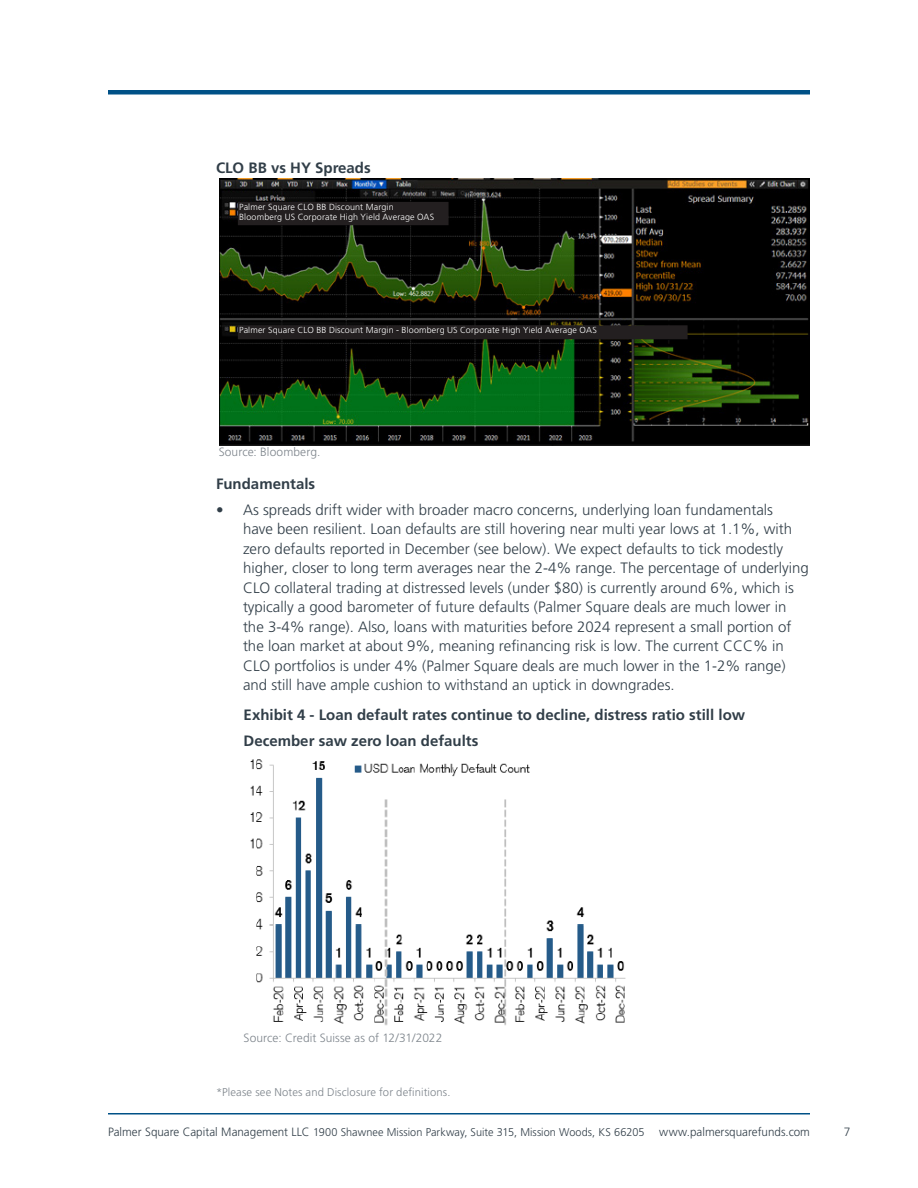
<style>
.page{position:relative;width:918px;height:1188px;background:#fff}
.page>*{position:absolute;margin:0;border:0;box-sizing:border-box;transform-origin:0 0}
.t1{font:300 15px/19.5px "Frutiger LT Std";color:#313e48}
.t2{font:700 15px "Frutiger LT Std";color:#313e48}
.t3{font:300 12px "Frutiger LT Std";color:#313e48}
.t4{font:300 12px "Frutiger LT Std";letter-spacing:.005em;color:#7e858c}
.t5{font:300 11.25px "Frutiger LT Std";letter-spacing:.01em;color:#7e858c}
.t6{font:300 9px "Frutiger LT Std";letter-spacing:.015em;color:#fff}
.s1{font-size:11.25px}
</style>
<div class="page">
<hr style="left:108px;top:1113px;width:702px;height:1px;background:#005187">
<hr style="left:108px;top:90px;width:702px;height:4px;background:#005187">
<img style="left:219px;top:178px;width:590px;height:268px">
<div style="left:238px;top:203px;width:210px;height:22px;background:#231f20"></div>
<div style="left:238px;top:202px;width:211px;height:23px;border:1px solid #231f20"></div>
<div style="left:238px;top:326px;width:449px;height:13px;background:#231f20"></div>
<div style="left:238px;top:325px;width:450px;height:14px;border:1px solid #231f20"></div>
<img style="left:250px;top:759px;width:376px;height:267px">
<p class="t2" style="left:216px;top:159px;width:156px">CLO BB vs HY Spreads</p>
<p class="t6" style="left:239px;top:202px;width:156px">Palmer Square CLO BB Discount Margin</p>
<p class="t6" style="left:239px;top:212px;width:197px">Bloomberg US Corporate High Yield Average OAS</p>
<p class="t6" style="left:239px;top:325px;width:359px">Palmer Square CLO BB Discount Margin - Bloomberg US Corporate High Yield Average OAS</p>
<p class="t4" style="left:219px;top:445px;width:103px">Source: Bloomberg.</p>
<p class="t2" style="left:216px;top:475px;width:101px">Fundamentals</p>
<p class="t1" style="left:243px;top:500px;width:567px;text-indent:-27px">• As spreads drift wider with broader macro concerns, underlying loan fundamentals<br>have been resilient. Loan defaults are still hovering near multi year lows at 1.1%, with zero defaults reported in December (see below). We expect defaults to tick modestly higher, closer to long term averages near the 2-4% range. The percentage of underlying CLO collateral trading at distressed levels (under $80) is currently around 6%, which is typically a good barometer of future defaults (Palmer Square deals are much lower in the 3-4% range). Also, loans with maturities before 2024 represent a small portion of the loan market at about 9%, meaning refinancing risk is low. The current CCC% in CLO portfolios is under 4% (Palmer Square deals are much lower in the 1-2% range) and still have ample cushion to withstand an uptick in downgrades.</p>
<p class="t2" style="left:244px;top:706px;width:503px">Exhibit 4 - Loan default rates continue to decline, distress ratio still low</p>
<p class="t2" style="left:244px;top:732px;width:236px">December saw zero loan defaults</p>
<p class="t4" style="left:244px;top:1031px;width:200px">Source: Credit Suisse as of 12/31/2022</p>
<p class="t5" style="left:216px;top:1086px;width:236px">*Please see Notes and Disclosure for definitions.</p>
<p class="t3" style="left:108px;top:1125px;width:703px">Palmer Square Capital Management LLC <span class="s1">1900 Shawnee Mission Parkway, Suite 315, Mission Woods, KS 66205</span> www.palmersquarefunds.com</p>
<p class="t3" style="left:844px;top:1125px;width:8px">7</p>
</div>
